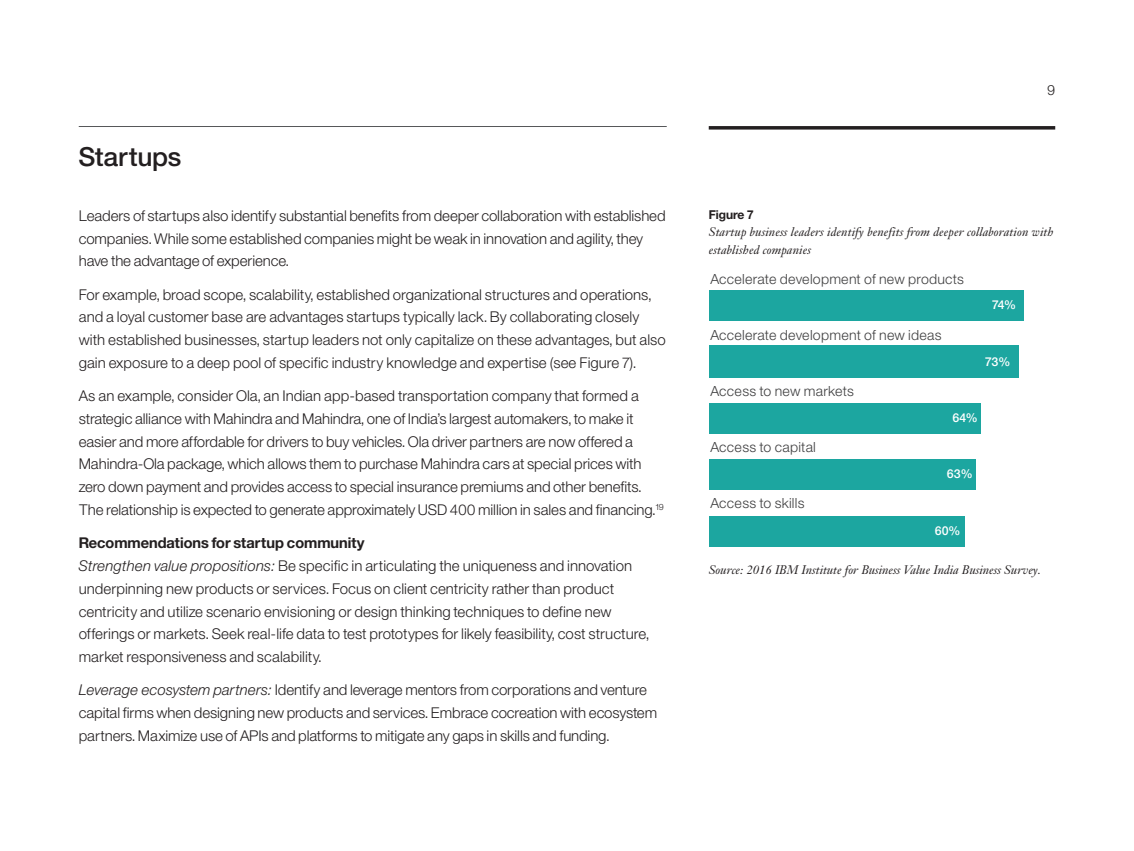
<style>
.page{position:relative;width:1134px;height:851px;background:#fff}
.page>*{position:absolute;margin:0;border:0;box-sizing:border-box;transform-origin:0 0}
.Head_1__15_15{font:26.25px "Helv Neue Mediumfor IBM";color:#231f20}
.Body_Light__8_5_13{font:14.88px/22.8px "Helv Neue Lightfor IBM";letter-spacing:-.01em;color:#231f20}
.Head_2__8_5_13{font:14.88px "Helv Neue Boldfor IBM";color:#231f20}
.t1{font:14px "Helv Neue Lightfor IBM";letter-spacing:.015em;color:#3e3e3f}
.t2{font:14px "Helv Neue Lightfor IBM";color:#231f20}
.t3{font:italic 12.25px/17.5px "Janson Text LT Pro";letter-spacing:.01em;color:#231f20}
.t4{font:12.25px "Helv Neue Mediumfor IBM";letter-spacing:.015em;color:#fff}
.t5{font:12.25px "Helv Neue Boldfor IBM";color:#231f20}
.s1{font-family:"Helv Neue Light Italicfor IBM"}
</style>
<div class="page">
<div style="left:710px;top:516px;width:255px;height:30px;background:#1ca6a0"></div>
<div style="left:710px;top:459px;width:266px;height:31px;background:#1ca6a0"></div>
<div style="left:710px;top:403px;width:271px;height:30px;background:#1ca6a0"></div>
<div style="left:710px;top:346px;width:309px;height:32px;background:#1ca6a0"></div>
<div style="left:710px;top:290px;width:314px;height:31px;background:#1ca6a0"></div>
<svg style="left:709px;top:126px;width:346px;height:4px"></svg>
<hr style="left:79px;top:126px;width:588px;height:1px;background:#57585a">
<p class="Head_1__15_15" style="left:79px;top:141px;width:104px">Startups</p>
<p class="Body_Light__8_5_13" style="left:79px;top:204px;width:588px">Leaders of startups also identify substantial benefits from deeper collaboration with established companies. While some established companies might be weak in innovation and agility, they have the advantage of experience.</p>
<p class="Body_Light__8_5_13" style="left:79px;top:282px;width:589px">For example, broad scope, scalability, established organizational structures and operations, and a loyal customer base are advantages startups typically lack. By collaborating closely with established businesses, startup leaders not only capitalize on these advantages, but also gain exposure to a deep pool of specific industry knowledge and expertise (see Figure 7).</p>
<p class="Body_Light__8_5_13" style="left:79px;top:384px;width:587px">As an example, consider Ola, an Indian app-based transportation company that formed a strategic alliance with Mahindra and Mahindra, one of India’s largest automakers, to make it easier and more affordable for drivers to buy vehicles. Ola driver partners are now offered a Mahindra-Ola package, which allows them to purchase Mahindra cars at special prices with zero down payment and provides access to special insurance premiums and other benefits.<br>The relationship is expected to generate approximately USD 400 million in sales and financing.<sup>19</sup></p>
<p class="Head_2__8_5_13" style="left:79px;top:533px;width:288px">Recommendations for startup community</p>
<p class="Body_Light__8_5_13" style="left:79px;top:554px;width:572px"><span class="s1">Strengthen value propositions:</span> Be specific in articulating the uniqueness and innovation underpinning new products or services. Focus on client centricity rather than product centricity and utilize scenario envisioning or design thinking techniques to define new offerings or markets. Seek real-life data to test prototypes for likely feasibility, cost structure, market responsiveness and scalability.</p>
<p class="Body_Light__8_5_13" style="left:79px;top:678px;width:580px"><span class="s1">Leverage ecosystem partners:</span> Identify and leverage mentors from corporations and venture capital firms when designing new products and services. Embrace cocreation with ecosystem partners. Maximize use of APIs and platforms to mitigate any gaps in skills and funding.</p>
<p class="t2" style="left:1047px;top:81px;width:10px">9</p>
<p class="t5" style="left:709px;top:207px;width:46px">Figure 7</p>
<p class="t3" style="left:709px;top:223px;width:346px">Startup business leaders identify benefits from deeper collaboration with established companies</p>
<p class="t1" style="left:710px;top:270px;width:255px">Accelerate development of new products</p>
<p class="t1" style="left:710px;top:326px;width:233px">Accelerate development of new ideas</p>
<p class="t1" style="left:710px;top:382px;width:145px">Access to new markets</p>
<p class="t1" style="left:710px;top:438px;width:107px">Access to capital</p>
<p class="t1" style="left:710px;top:494px;width:96px">Access to skills</p>
<p class="t4" style="left:952px;top:410px;width:27px">64%</p>
<p class="t4" style="left:947px;top:466px;width:27px">63%</p>
<p class="t4" style="left:935px;top:523px;width:27px">60%</p>
<p class="t4" style="left:993px;top:297px;width:25px">74%</p>
<p class="t4" style="left:986px;top:354px;width:26px">73%</p>
<p class="t3" style="left:709px;top:561px;width:334px">Source: 2016 IBM Institute for Business Value India Business Survey.</p>
</div>
